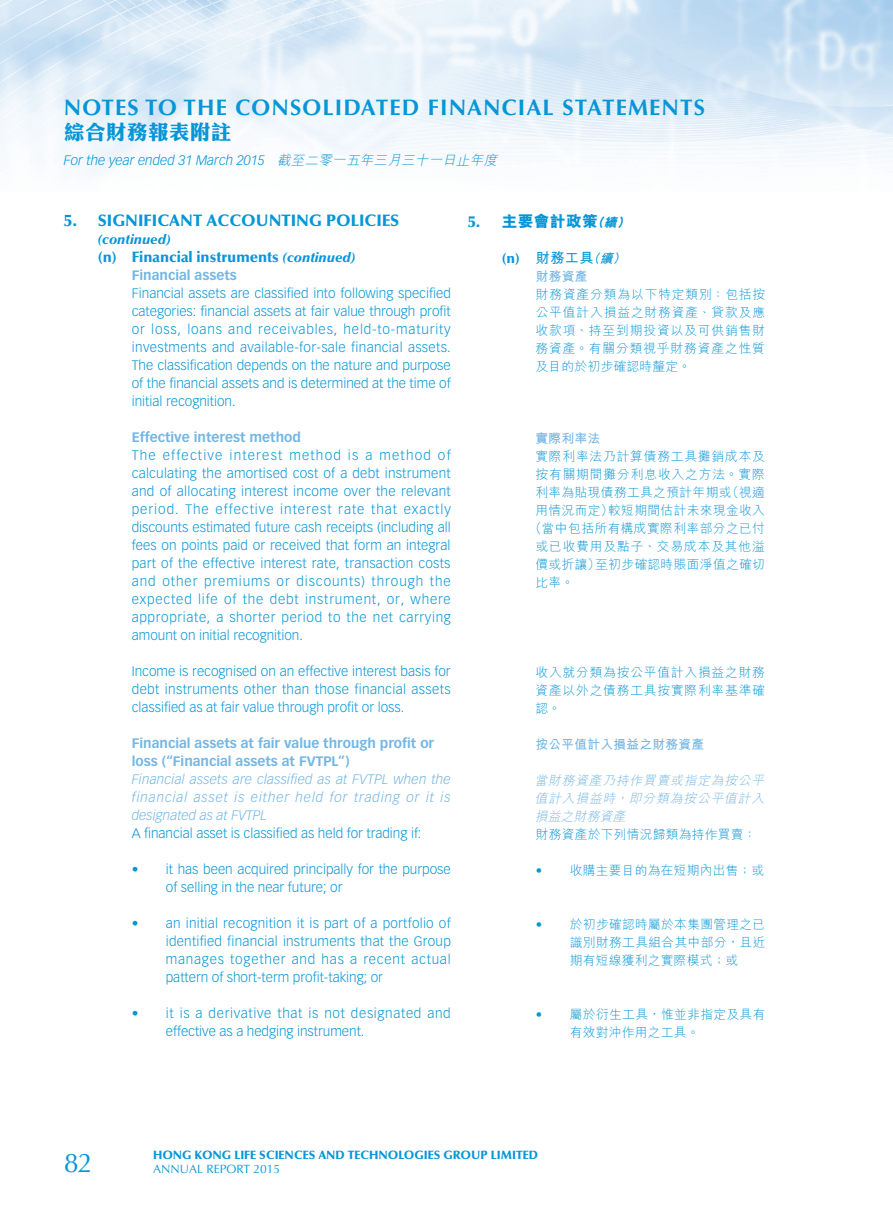
<style>
.page{position:relative;width:893px;height:1212px;background:#fff}
.page>*{position:absolute;margin:0;border:0;box-sizing:border-box;transform-origin:0 0}
.t1{font:27px "Optima LT Std";color:#0696d7}
.t2{font:700 22.5px "Optima LT Std";letter-spacing:.05em;color:#0696d7}
.t3{font:900 21px "M Sung Gold HK";color:#0696d7}
.t4{font:900 16.5px "Optima LT Std";color:#0696d7}
.t5{font:800 15.75px "M Hei HK";letter-spacing:.02em;color:#0696d7}
.t6{font:900 15px "Optima LT Std";color:#0696d7}
.t7{font:700 14.25px "M Hei HK";color:#0696d7}
.t8{font:300 13.5px/18px "Vectora LT Std";color:#0696d7;text-align:justify}
.t9{font:700 13.5px/18px "Vectora LT Std";color:#74b6e4}
.t10{font:italic 300 13.5px/18px "Vectora LT Std";letter-spacing:.065em;color:#74b6e4;text-align:justify}
.t11{font:300 13.5px/18px "Vectora LT Std";letter-spacing:.05em;color:#0696d7}
.t12{font:italic 300 13.5px "Vectora LT Std";color:#0696d7}
.t13{font:italic 900 13.5px "Optima LT Std";color:#0696d7}
.t14{font:300 12.75px/18px "M Hei HK";letter-spacing:.03em;color:#0696d7;text-align:justify}
.t15{font:italic 300 12.75px/18px "M Hei HK";color:#74b6e4;text-align:justify}
.t16{font:300 12.75px "M Hei HK";letter-spacing:.07em;color:#0696d7}
.t17{font:700 12.75px "M Hei HK";letter-spacing:.02em;color:#74b6e4}
.t18{font:300 12.75px "M Hei HK";letter-spacing:.065em;color:#0696d7}
.t19{font:900 12px "Optima LT Std";color:#0696d7}
.t20{font:12px "Optima LT Std";color:#0696d7}
.s1{font-family:"M Hei HK"}
.s2{font-style:italic;font-size:13.5px}
.s3{font-family:"Optima LT Std";font-weight:900}
.s4{font-style:italic;font-size:12.75px}
.s5{font-family:"Vectora LT Std"}
</style>
<div class="page">
<img style="left:0;top:0;width:893px;height:176px">
<h2 class="t2" style="left:64px;top:94px;width:643px">NOTES TO THE CONSOLIDATED FINANCIAL STATEMENTS</h2>
<p class="t12" style="left:64px;top:152px;width:438px">For the year ended 31 March 2015 <span class="s1">截至二零一五年三月三十一日止年度</span></p>
<h3 class="t3" style="left:64px;top:121px;width:169px">綜合財務報表附註</h3>
<p class="t4" style="left:64px;top:211px;width:337px">5. SIGNIFICANT ACCOUNTING POLICIES</p>
<p class="t13" style="left:98px;top:232px;width:74px">(continued)</p>
<p class="t6" style="left:98px;top:248px;width:259px">(n) Financial instruments <span class="s2">(continued)</span></p>
<p class="t9" style="left:132px;top:266px;width:107px">Financial assets</p>
<p class="t8" style="left:132px;top:285px;width:321px">Financial assets are classified into following specified categories: financial assets at fair value through profit or loss, loans and receivables, held-to-maturity investments and available-for-sale financial assets.<br>The classification depends on the nature and purpose of the financial assets and is determined at the time of initial recognition.</p>
<p class="t9" style="left:132px;top:428px;width:171px">Effective interest method</p>
<p class="t8" style="left:132px;top:447px;width:321px">The effective interest method is a method of calculating the amortised cost of a debt instrument and of allocating interest income over the relevant period. The effective interest rate that exactly discounts estimated future cash receipts (including all fees on points paid or received that form an integral part of the effective interest rate, transaction costs and other premiums or discounts) through the expected life of the debt instrument, or, where appropriate, a shorter period to the net carrying amount on initial recognition.</p>
<p class="t8" style="left:132px;top:663px;width:320px">Income is recognised on an effective interest basis for debt instruments other than those financial assets classified as at fair value through profit or loss.</p>
<p class="t9" style="left:132px;top:734px;width:304px">Financial assets at fair value through profit or loss (“Financial assets at FVTPL”)</p>
<p class="t10" style="left:132px;top:770px;width:320px">Financial assets are classified as at FVTPL when the financial asset is either held for trading or it is designated as at FVTPL</p>
<p class="t8" style="left:132px;top:825px;width:291px">A financial asset is classified as held for trading if:</p>
<p class="t8" style="left:166px;top:861px;width:286px;text-indent:-34px">• it has been acquired principally for the purpose of selling in the near future; or</p>
<p class="t8" style="left:166px;top:915px;width:286px;text-indent:-34px">• an initial recognition it is part of a portfolio of identified financial instruments that the Group manages together and has a recent actual pattern of short-term profit-taking; or</p>
<p class="t11" style="left:166px;top:1005px;width:286px;text-indent:-34px">• it is a derivative that is not designated and effective as a hedging instrument.</p>
<p class="t5" style="left:468px;top:213px;width:166px"><span class="s3">5.</span> 主要會計政策<span class="s4">（續）</span></p>
<p class="t7" style="left:502px;top:247px;width:129px"><span class="s3">(n)</span> 財務工具<span class="s4">（續）</span></p>
<p class="t17" style="left:536px;top:267px;width:53px">財務資產</p>
<p class="t14" style="left:535px;top:285px;width:231px">財務資產分類為以下特定類別：包括按公平值計入損益之財務資產、貸款及應收款項、持至到期投資以及可供銷售財務資產。有關分類視乎財務資產之性質及目的於初步確認時釐定。</p>
<p class="t17" style="left:535px;top:429px;width:66px">實際利率法</p>
<p class="t18" style="left:535px;top:449px;width:231px">實際利率法乃計算債務工具攤銷成本及</p>
<p class="t16" style="left:535px;top:467px;width:231px">按有關期間攤分利息收入之方法。實際</p>
<p class="t14" style="left:535px;top:483px;width:231px">利率為貼現債務工具之預計年期或（視適</p>
<p class="t14" style="left:535px;top:501px;width:231px">用情況而定）較短期間估計未來現金收入</p>
<p class="t14" style="left:529px;top:519px;width:237px">（當中包括所有構成實際利率部分之已付</p>
<p class="t16" style="left:535px;top:540px;width:231px">或已收費用及點子、交易成本及其他溢</p>
<p class="t14" style="left:535px;top:555px;width:231px">價或折讓）至初步確認時賬面淨值之確切</p>
<p class="t14" style="left:535px;top:573px;width:40px">比率。</p>
<p class="t14" style="left:535px;top:663px;width:231px">收入就分類為按公平值計入損益之財務資產以外之債務工具按實際利率基準確認。</p>
<p class="t17" style="left:535px;top:735px;width:170px">按公平值計入損益之財務資產</p>
<p class="t15" style="left:535px;top:771px;width:234px">當財務資產乃持作買賣或指定為按公平值計入損益時，即分類為按公平值計入損益之財務資產</p>
<p class="t14" style="left:536px;top:825px;width:222px">財務資產於下列情況歸類為持作買賣：</p>
<p class="t14" style="left:536px;top:861px;width:230px"><span class="s5">•</span> 收購主要目的為在短期內出售；或</p>
<p class="t14" style="left:570px;top:915px;width:197px;text-indent:-34px"><span class="s5">•</span> 於初步確認時屬於本集團管理之已識別財務工具組合其中部分，且近期有短線獲利之實際模式；或</p>
<p class="t14" style="left:570px;top:1005px;width:197px;text-indent:-34px"><span class="s5">•</span> 屬於衍生工具，惟並非指定及具有有效對沖作用之工具。</p>
<h1 class="t1" style="left:64px;top:1147px;width:31px">82</h1>
<p class="t19" style="left:153px;top:1148px;width:386px">HONG KONG LIFE SCIENCES AND TECHNOLOGIES GROUP LIMITED</p>
<p class="t20" style="left:153px;top:1162px;width:129px">ANNUAL REPORT 2015</p>
</div>
